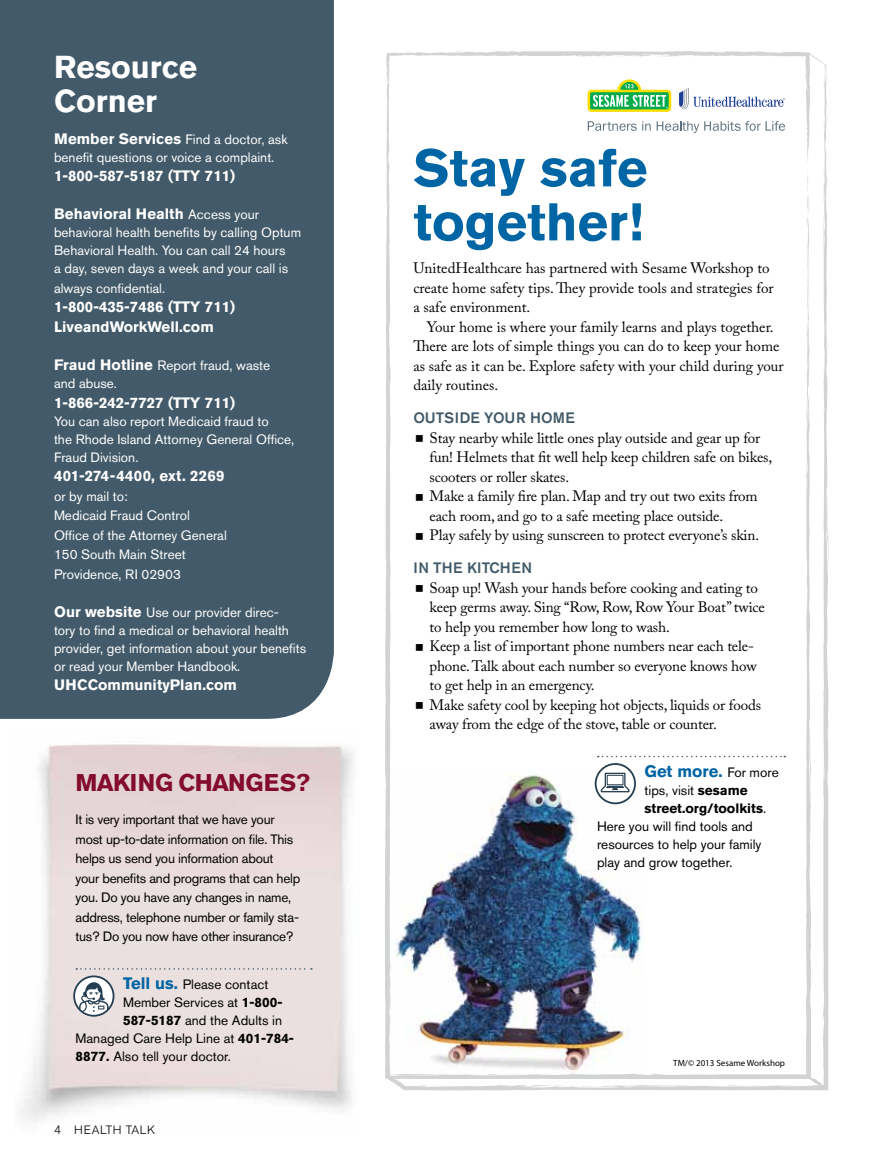
<style>
.page{position:relative;width:878px;height:1161px;background:#fff}
.page>*{position:absolute;margin:0;border:0;box-sizing:border-box;transform-origin:0 0}
.t1{font:700 52.5px/54px "Akzidenz Grotesk BE";color:#0065a4}
.t2{font:700 31.5px/34.5px "Akzidenz Grotesk BE";color:#fff}
.t3{font:700 24px "Akzidenz Grotesk BE";letter-spacing:-.01em;color:#830b2c}
.t4{font:700 16.5px "Akzidenz Grotesk BE";color:#0065a4}
.t5{font:15px/19.5px "Adobe Caslon Pro";letter-spacing:-.01em;color:#000}
.t6{font:700 15px/19.5px "Akzidenz Grotesk BE";color:#fff}
.t7{font:500 15px "Akzidenz Grotesk BE";color:#425a69}
.t8{font:13.5px/18px "Akzidenz Grotesk BE";color:#fff}
.t9{font:13.5px/19.5px "Akzidenz Grotesk BE";letter-spacing:-.02em;color:#000}
.t10{font:13.5px "Akzidenz Grotesk BE";color:#000}
.t11{font:700 13.5px "Akzidenz Grotesk BE";color:#000}
.t12{font:300 12px "Akzidenz Grotesk BE";letter-spacing:.05em;color:#000}
.t13{font:9px "Myriad Pro";color:#000}
.s1{font-weight:700;font-size:15px}
.s2{font-weight:400;font-size:13.5px}
.s3{font-weight:700;font-size:16.5px;color:#0065a4}
.s4{font-weight:700}
.s5{font-family:"Akzidenz Grotesk BE";font-weight:500;color:#425a69}
.s6{font-weight:400;font-size:13.5px;color:#000}
.s7{font-weight:400}
</style>
<div class="page">
<svg style="left:385px;top:53px;width:443px;height:1038px"></svg>
<svg style="left:636px;top:51px;width:92px;height:6px"></svg>
<svg style="left:796px;top:53px;width:19px;height:4px"></svg>
<svg style="left:823px;top:71px;width:4px;height:61px"></svg>
<svg style="left:823px;top:146px;width:4px;height:62px"></svg>
<svg style="left:823px;top:335px;width:4px;height:43px"></svg>
<svg style="left:827px;top:597px;width:1px;height:21px"></svg>
<svg style="left:709px;top:1085px;width:54px;height:2px"></svg>
<svg style="left:688px;top:1085px;width:12px;height:1px"></svg>
<svg style="left:649px;top:1085px;width:12px;height:1px"></svg>
<svg style="left:530px;top:1085px;width:80px;height:3px"></svg>
<svg style="left:460px;top:1085px;width:24px;height:2px"></svg>
<svg style="left:431px;top:1085px;width:13px;height:1px"></svg>
<svg style="left:385px;top:992px;width:6px;height:73px"></svg>
<svg style="left:385px;top:783px;width:1px;height:37px"></svg>
<svg style="left:783px;top:1076px;width:41px;height:13px"></svg>
<div style="left:0;top:0;width:334px;height:719px;background:#425a69"></div>
<svg style="left:587px;top:79px;width:84px;height:33px"></svg>
<svg style="left:587px;top:121px;width:49px;height:10px"></svg>
<svg style="left:642px;top:121px;width:8px;height:10px"></svg>
<svg style="left:656px;top:121px;width:129px;height:12px"></svg>
<svg style="left:679px;top:88px;width:106px;height:21px"></svg>
<svg style="left:73px;top:968px;width:239px;height:49px;background:#e1dada"></svg>
<svg style="left:597px;top:756px;width:188px;height:1px"></svg>
<svg style="left:594px;top:763px;width:42px;height:41px"></svg>
<svg style="left:416px;top:435px;width:6px;height:7px"></svg>
<svg style="left:416px;top:494px;width:6px;height:6px"></svg>
<svg style="left:416px;top:533px;width:6px;height:6px"></svg>
<svg style="left:416px;top:585px;width:6px;height:7px"></svg>
<svg style="left:416px;top:644px;width:6px;height:6px"></svg>
<svg style="left:416px;top:702px;width:6px;height:7px"></svg>
<p class="t2" style="left:54px;top:49px;width:144px">Resource<br>Corner</p>
<p class="t8" style="left:54px;top:130px;width:235px"><span class="s1">Member Services</span> Find a doctor, ask benefit questions or voice a complaint.</p>
<p class="t6" style="left:54px;top:166px;width:183px">1-800-587-5187 (TTY 711)</p>
<p class="t6" style="left:54px;top:204px;width:206px">Behavioral Health <span class="s2">Access your</span></p>
<p class="t8" style="left:54px;top:224px;width:248px">behavioral health benefits by calling Optum<br>Behavioral Health. You can call 24 hours<br>a day, seven days a week and your call is</p>
<p class="t8" style="left:54px;top:279px;width:113px">always confidential.</p>
<p class="t6" style="left:54px;top:297px;width:183px">1-800-435-7486 (TTY 711)<br>LiveandWorkWell.com</p>
<p class="t8" style="left:54px;top:356px;width:218px"><span class="s1">Fraud Hotline</span> Report fraud, waste and abuse.</p>
<p class="t6" style="left:54px;top:393px;width:183px">1-866-242-7727 (TTY 711)</p>
<p class="t8" style="left:54px;top:412px;width:242px">You can also report Medicaid fraud to<br>the Rhode Island Attorney General Office,<br>Fraud Division.</p>
<p class="t6" style="left:54px;top:466px;width:172px">401-274-4400, ext. 2269</p>
<p class="t8" style="left:54px;top:486px;width:174px;line-height:19.5px">or by mail to:<br>Medicaid Fraud Control<br>Office of the Attorney General<br>150 South Main Street<br>Providence, RI 02903</p>
<p class="t8" style="left:54px;top:603px;width:253px"><span class="s1">Our website</span> Use our provider direc-<br>tory to find a medical or behavioral health provider, get information about your benefits or read your Member Handbook.</p>
<p class="t6" style="left:54px;top:675px;width:184px">U HCCommunityPlan.com</p>
<p class="t3" style="left:76px;top:769px;width:236px">Making changes?</p>
<p class="t9" style="left:76px;top:810px;width:226px">It is very important that we have your most up-to-date information on file. This helps us send you information about your benefits and programs that can help you. Do you have any changes in name, address, telephone number or family sta&shy;tus? Do you now have other insurance?</p>
<p class="t10" style="left:123px;top:977px;width:147px"><span class="s3">Tell us.</span> Please contact</p>
<p class="t10" style="left:123px;top:995px;width:161px">Member Services at <span class="s4">1-800-</span></p>
<p class="t10" style="left:123px;top:1013px;width:160px"><span class="s4">587-5187</span> and the Adults in</p>
<p class="t10" style="left:76px;top:1031px;width:220px">Managed Care Help Line at <span class="s4">401-784-</span></p>
<p class="t10" style="left:76px;top:1049px;width:157px"><span class="s4">8877.</span> Also tell your doctor.</p>
<p class="t12" style="left:54px;top:1123px;width:103px">4 HEALTH TALK</p>
<p class="t1" style="left:413px;top:141px;width:236px">Stay safe together!</p>
<p class="t5" style="left:413px;top:258px;width:358px">UnitedHealthcare has partnered with Sesame Workshop to</p>
<p class="t5" style="left:413px;top:278px;width:362px">create home safety tips. They provide tools and strategies for</p>
<p class="t5" style="left:413px;top:297px;width:119px">a safe environment.</p>
<p class="t5" style="left:427px;top:317px;width:348px">Your home is where your family learns and plays together.</p>
<p class="t5" style="left:413px;top:336px;width:367px">There are lots of simple things you can do to keep your home</p>
<p class="t5" style="left:413px;top:356px;width:372px">as safe as it can be. Explore safety with your child during your</p>
<p class="t5" style="left:413px;top:375px;width:86px">daily routines.</p>
<p class="t7" style="left:413px;top:409px;width:41px">OUTSIDE</p>
<p class="t5" style="left:429px;top:408px;width:344px;text-indent:55px"><span class="s5">YOURHOME<br></span>Stay nearby while little ones play outside and gear up for fun! Helmets that fit well help keep children safe on bikes, scooters or roller skates.<br>Make a family fire plan. Map and try out two exits from each room, and go to a safe meeting place outside.<br>Play safely by using sunscreen to protect everyone’s skin.</p>
<p class="t5" style="left:429px;top:558px;width:337px;text-indent:-16px"><span class="s5">IN THE KITCHEN<br></span>Soap up! Wash your hands before cooking and eating to keep germs away. Sing “Row, Row, Row Your Boat” twice to help you remember how long to wash.<br>Keep a list of important phone numbers near each tele&shy;phone. Talk about each number so everyone knows how to get help in an emergency.<br>Make safety cool by keeping hot objects, liquids or foods away from the edge of the stove, table or counter.</p>
<p class="t4" style="left:644px;top:762px;width:136px">Get more. <span class="s6">For more</span></p>
<p class="t10" style="left:644px;top:782px;width:105px">tips, visit <span class="s4">sesame</span></p>
<p class="t11" style="left:644px;top:800px;width:123px">street.org/toolkits<span class="s7">.</span></p>
<p class="t10" style="left:597px;top:818px;width:157px">Here you will find tools and</p>
<p class="t10" style="left:597px;top:836px;width:166px">resources to help your family</p>
<p class="t10" style="left:597px;top:854px;width:137px">play and grow together.</p>
<p class="t13" style="left:673px;top:1057px;width:113px">TM/© 2013 Sesame Workshop</p>
</div>
